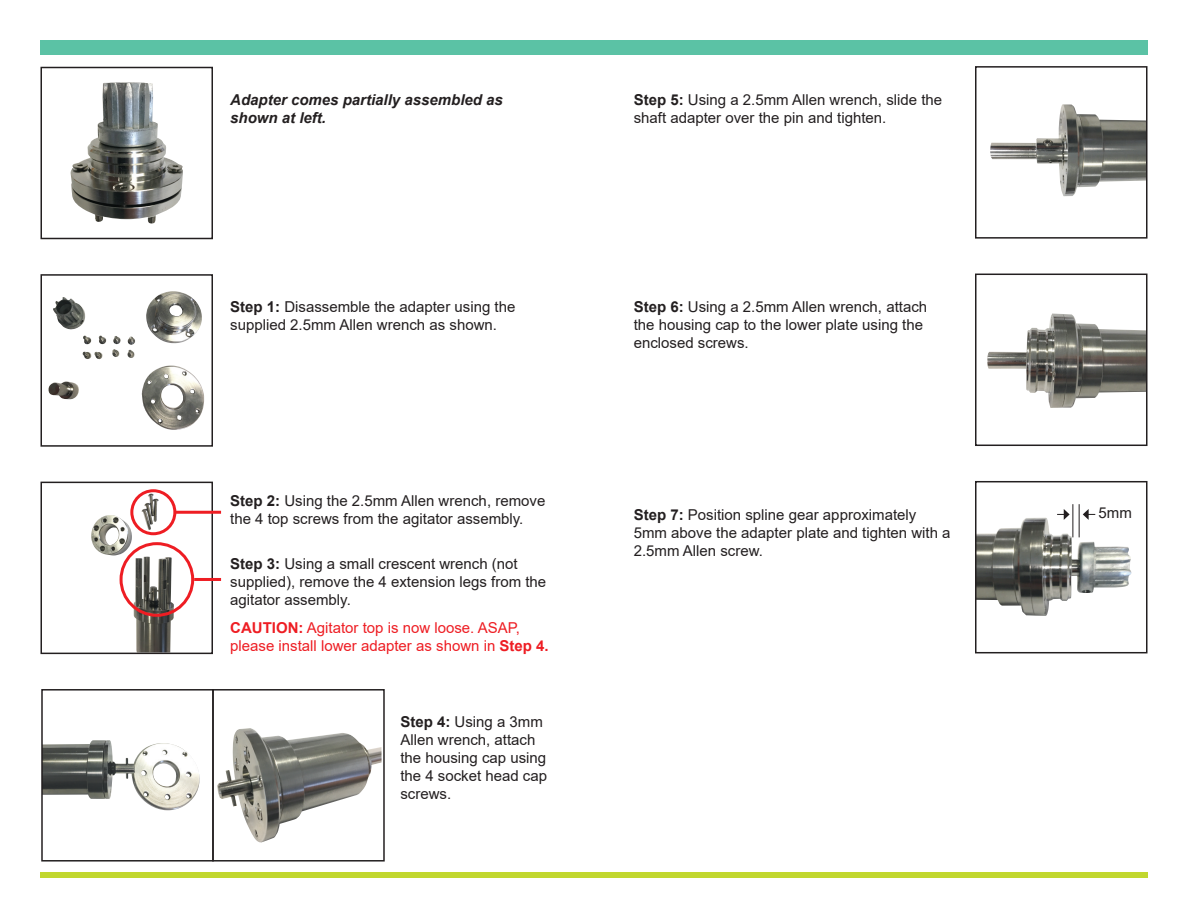
<style>
.page{position:relative;width:1188px;height:918px;background:#fff}
.page>*{position:absolute;margin:0;border:0;box-sizing:border-box;transform-origin:0 0}
.A_Prod_Copy{font:15px/18px "Arial";color:#231f20}
.A_Prod_Copy-2{font:15px/18px "Arial";color:#ee1d23}
.A_Prod_Copy-3{font:italic 700 15px/18px "Arial";color:#231f20}
.s1{font-weight:700}
</style>
<div class="page">
<img style="left:71px;top:82px;width:112px;height:142px">
<div style="left:40px;top:67px;width:173px;height:172px;border:2px solid #231f20"></div>
<img style="left:53px;top:291px;width:149px;height:54px">
<div style="left:40px;top:274px;width:173px;height:173px;border:2px solid #231f20"></div>
<img style="left:91px;top:494px;width:83px;height:157px">
<div style="left:40px;top:482px;width:173px;height:172px;border:2px solid #231f20"></div>
<img style="left:44px;top:740px;width:156px;height:71px">
<div style="left:41px;top:689px;width:173px;height:173px;border:2px solid #231f20"></div>
<img style="left:217px;top:728px;width:165px;height:115px">
<div style="left:212px;top:689px;width:173px;height:173px;border:2px solid #231f20"></div>
<div style="left:130px;top:489px;width:46px;height:46px;border:3px solid #ee1d23;border-radius:50%"></div>
<hr style="left:174px;top:511px;width:47px;height:3px;background:#ee1d23">
<div style="left:120px;top:542px;width:74px;height:75px;border:3px solid #ee1d23;border-radius:50%"></div>
<hr style="left:194px;top:578px;width:27px;height:3px;background:#ee1d23">
<img style="left:990px;top:104px;width:155px;height:92px">
<div style="left:975px;top:66px;width:173px;height:173px;border:2px solid #231f20"></div>
<img style="left:987px;top:313px;width:157px;height:95px">
<div style="left:975px;top:274px;width:172px;height:172px;border:2px solid #231f20"></div>
<div style="left:40px;top:40px;width:1108px;height:15px;background:#5bc2a5"></div>
<div style="left:40px;top:872px;width:1108px;height:6px;background:#c1d72f"></div>
<img style="left:978px;top:518px;width:154px;height:98px">
<div style="left:975px;top:481px;width:173px;height:172px;border:2px solid #231f20"></div>
<hr style="left:1073px;top:504px;width:1px;height:33px;background:#231f20">
<hr style="left:1079px;top:504px;width:1px;height:33px;background:#231f20">
<svg style="left:1057px;top:509px;width:13px;height:11px"></svg>
<svg style="left:1083px;top:509px;width:12px;height:11px"></svg>
<p class="A_Prod_Copy-3" style="left:230px;top:92px;width:274px">Adapter comes partially assembled as shown at left.</p>
<p class="A_Prod_Copy" style="left:230px;top:298px;width:287px"><span class="s1">Step 1:</span> Disassemble the adapter using the supplied 2.5mm Allen wrench as shown.</p>
<p class="A_Prod_Copy" style="left:230px;top:492px;width:317px"><span class="s1">Step 2:</span> Using the 2.5mm Allen wrench, remove the 4 top screws from the agitator assembly.</p>
<p class="A_Prod_Copy" style="left:230px;top:554px;width:317px"><span class="s1">Step 3:</span> Using a small crescent wrench (not supplied), remove the 4 extension legs from the agitator assembly.</p>
<p class="A_Prod_Copy-2" style="left:230px;top:618px;width:320px"><span class="s1">CAUTION:</span> Agitator top is now loose. ASAP, please install lower adapter as shown in <span class="s1">Step 4.</span></p>
<p class="A_Prod_Copy" style="left:400px;top:713px;width:148px"><span class="s1">Step 4:</span> Using a 3mm<br>Allen wrench, attach the housing cap using the 4 socket head cap screws.</p>
<p class="A_Prod_Copy" style="left:634px;top:90px;width:310px"><span class="s1">Step 5:</span> Using a 2.5mm Allen wrench, slide the shaft adapter over the pin and tighten.</p>
<p class="A_Prod_Copy" style="left:634px;top:298px;width:295px"><span class="s1">Step 6:</span> Using a 2.5mm Allen wrench, attach the housing cap to the lower plate using the enclosed screws.</p>
<p class="A_Prod_Copy" style="left:634px;top:505px;width:318px"><span class="s1">Step 7:</span> Position spline gear approximately<br>5mm above the adapter plate and tighten with a<br>2.5mm Allen screw.</p>
<p class="A_Prod_Copy" style="left:1099px;top:504px;width:35px">5mm</p>
</div>
